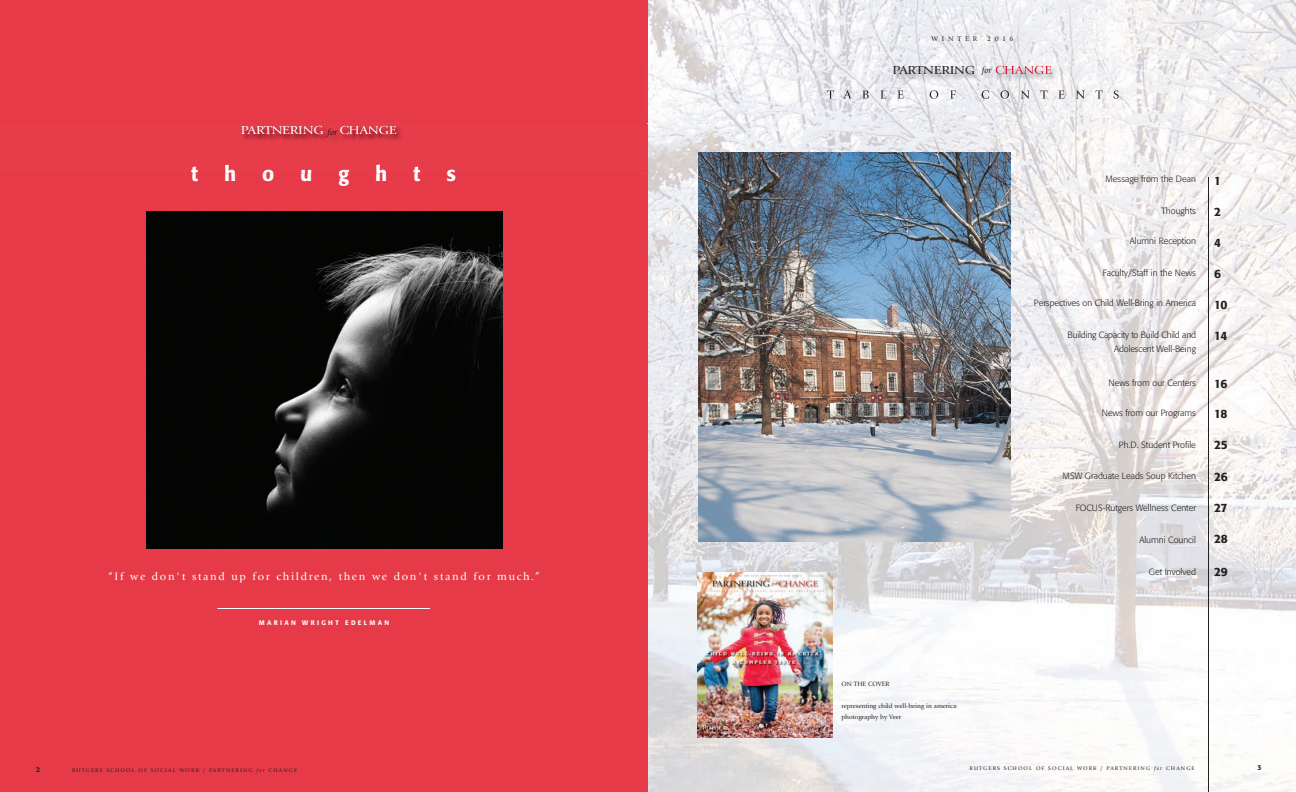
<style>
.page{position:relative;width:1296px;height:792px;background:#fff}
.page>*{position:absolute;margin:0;border:0;box-sizing:border-box;transform-origin:0 0}
.t1{font:500 20px "Formata BQ";color:#fff}
.t2{font:500 12px "Formata";letter-spacing:-.04em;color:#231f20}
.t3{font:12px "Giovanni";letter-spacing:-.015em;color:#231f20;scale:1.15 1}
.t4{font:12px "Giovanni";letter-spacing:-.015em;color:#fff;scale:1.15 1}
.t5{font:11px "Giovanni";letter-spacing:.15em;color:#fff}
.t6{font:300 9px/14px "Formata BQ";color:#231f20;text-align:right}
.t7{font:9px "Giovanni Itl";color:#231f20}
.t8{font:7px "Giovanni";letter-spacing:.55em;color:#231f20}
.t9{font:500 7px "Formata BQ";color:#231f20}
.t10{font:6.5px/11px "Giovanni";color:#231f20}
.t11{font:500 6.5px "Formata";letter-spacing:.35em;color:#fff}
.t12{font:5.5px "Giovanni";letter-spacing:.2em;color:#231f20}
.s1{font-family:"Giovanni Itl";font-size:9px}
.s2{color:#e4183e}
.s3{font-family:"Giovanni Itl"}
</style>
<div class="page">
<img style="left:648px;top:0;width:648px;height:792px">
<div style="left:0;top:0;width:648px;height:792px;background:#e73a49"></div>
<img style="left:698px;top:572px;width:135px;height:165px">
<hr style="left:1208px;top:177px;width:1px;height:615px;background:#231f20">
<img style="left:146px;top:212px;width:357px;height:336px">
<img style="left:648px;top:64px;width:648px;height:50px">
<img style="left:827px;top:90px;width:129px;height:9px">
<img style="left:1075px;top:90px;width:44px;height:9px">
<img style="left:977px;top:62px;width:89px;height:47px">
<img style="left:982px;top:90px;width:83px;height:9px">
<img style="left:996px;top:66px;width:56px;height:8px">
<img style="left:226px;top:124px;width:426px;height:50px">
<img style="left:191px;top:165px;width:264px;height:9px">
<img style="left:323px;top:124px;width:84px;height:45px">
<svg style="left:375px;top:165px;width:6px;height:4px"></svg>
<img style="left:340px;top:126px;width:56px;height:8px">
<img style="left:698px;top:152px;width:312px;height:390px">
<hr style="left:218px;top:608px;width:212px;height:1px;background:#fff">
<p class="t8" style="left:931px;top:36px;width:47px">WINTER</p>
<p class="t8" style="left:987px;top:36px;width:28px">2016</p>
<h2 class="t4" style="left:241px;top:125px;width:73px">PARTNERING</h2>
<p class="t7" style="left:328px;top:128px;width:11px">for</p>
<h1 class="t1" style="left:191px;top:165px;width:9px">t</h1>
<h1 class="t1" style="left:224px;top:165px;width:14px">h</h1>
<h1 class="t1" style="left:262px;top:165px;width:14px">o</h1>
<h1 class="t1" style="left:300px;top:165px;width:14px">u</h1>
<h1 class="t1" style="left:338px;top:165px;width:12px">g</h1>
<h1 class="t1" style="left:375px;top:165px;width:14px">h</h1>
<h1 class="t1" style="left:413px;top:165px;width:9px">t</h1>
<h1 class="t1" style="left:446px;top:165px;width:11px">s</h1>
<p class="t5" style="left:108px;top:572px;width:434px">“If we don't stand up for children, then we don't stand for much.”</p>
<p class="t11" style="left:259px;top:620px;width:132px">MARIAN WRIGHT EDELMAN</p>
<h2 class="t3" style="left:892px;top:65px;width:140px">PARTNERING <span class="s1">for</span> <span class="s2">CHANGE</span></h2>
<p class="t6" style="left:1106px;top:172px;width:92px">Message from the Dean</p>
<p class="t6" style="left:1162px;top:204px;width:36px">Thoughts</p>
<p class="t6" style="left:1130px;top:234px;width:68px">Alumni Reception</p>
<p class="t6" style="left:1103px;top:266px;width:95px">Faculty/Staff in the News</p>
<p class="t6" style="left:1034px;top:296px;width:164px">Perspectives on Child Well-Bring in America</p>
<p class="t6" style="left:1068px;top:328px;width:130px">Building Capacity to Build Child and<br>Adolescent Well-Being</p>
<p class="t6" style="left:1109px;top:376px;width:89px">News from our Centers</p>
<p class="t6" style="left:1102px;top:406px;width:96px">News from our Programs</p>
<p class="t6" style="left:1119px;top:438px;width:79px">Ph.D. Student Profile</p>
<p class="t6" style="left:1063px;top:469px;width:135px">MSW Graduate Leads Soup Kitchen</p>
<p class="t6" style="left:1076px;top:501px;width:122px">FOCUS-Rutgers Wellness Center</p>
<p class="t6" style="left:1139px;top:533px;width:58px">Alumni Council</p>
<p class="t6" style="left:1149px;top:565px;width:49px">Get Involved</p>
<h2 class="t2" style="left:1214px;top:175px;width:8px">1</h2>
<h2 class="t2" style="left:1214px;top:206px;width:8px">2</h2>
<h2 class="t2" style="left:1214px;top:237px;width:8px">4</h2>
<h2 class="t2" style="left:1214px;top:268px;width:8px">6</h2>
<h2 class="t2" style="left:1214px;top:299px;width:15px">10</h2>
<h2 class="t2" style="left:1214px;top:330px;width:15px">14</h2>
<h2 class="t2" style="left:1214px;top:378px;width:15px">16</h2>
<h2 class="t2" style="left:1214px;top:408px;width:15px">18</h2>
<h2 class="t2" style="left:1214px;top:439px;width:15px">25</h2>
<h2 class="t2" style="left:1214px;top:471px;width:15px">26</h2>
<h2 class="t2" style="left:1214px;top:502px;width:15px">27</h2>
<h2 class="t2" style="left:1214px;top:533px;width:15px">28</h2>
<h2 class="t2" style="left:1214px;top:566px;width:15px">29</h2>
<p class="t10" style="left:842px;top:679px;width:49px">ON THE COVER</p>
<p class="t10" style="left:842px;top:701px;width:118px">representing child well-being in america: photography by Veer</p>
<p class="t9" style="left:36px;top:767px;width:6px">2</p>
<p class="t12" style="left:72px;top:768px;width:227px">RUTGERS SCHOOL OF SOCIAL WORK / PARTNERING <span class="s3">for</span> CHANGE</p>
<p class="t12" style="left:970px;top:766px;width:227px">RUTGERS SCHOOL OF SOCIAL WORK / PARTNERING <span class="s3">for</span> CHANGE</p>
<p class="t9" style="left:1258px;top:765px;width:6px">3</p>
</div>
